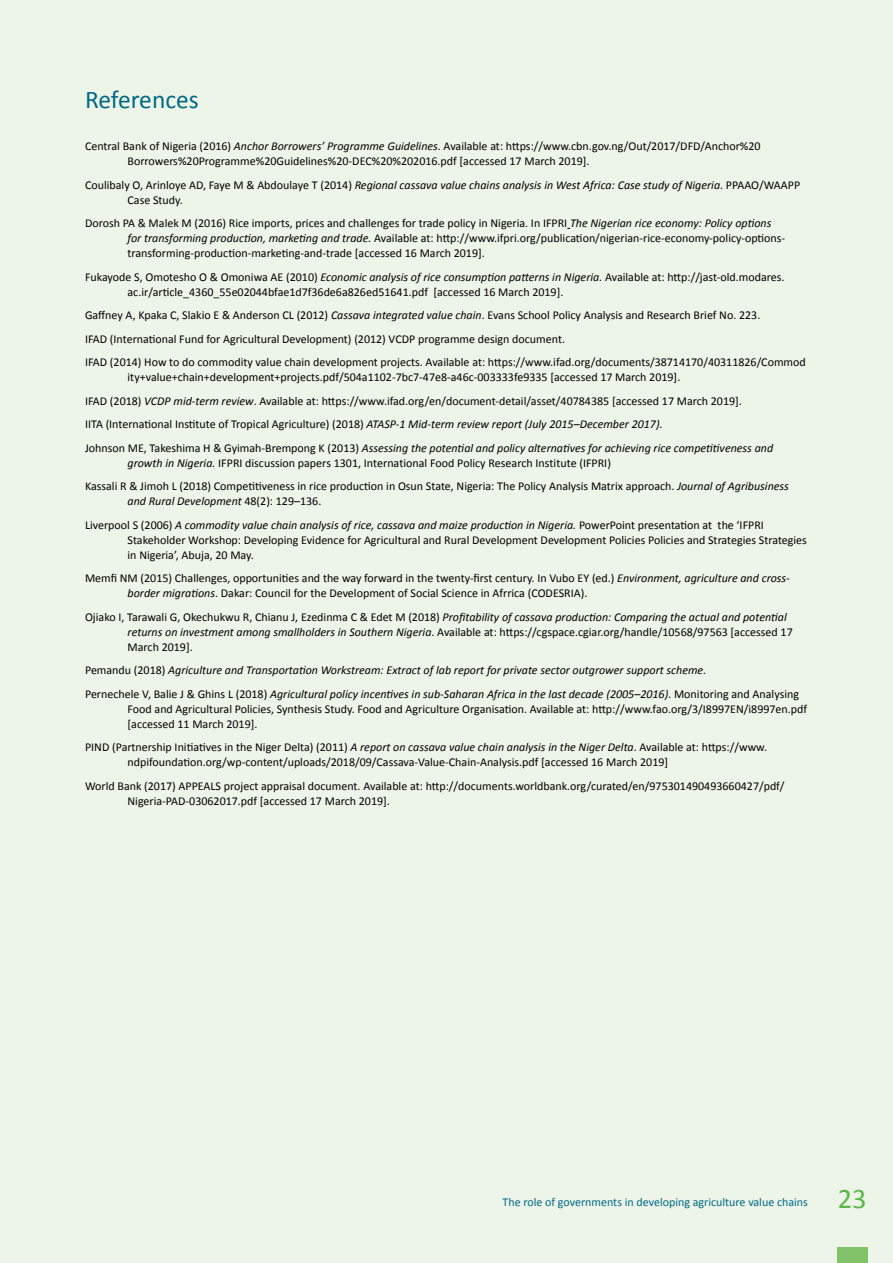
<style>
.page{position:relative;width:893px;height:1263px;background:#ecf5e8}
.page>*{position:absolute;margin:0;border:0;box-sizing:border-box;transform-origin:0 0}
.t1{font:28.5px "Calibri";color:#5cb849}
.Body_Text_-_Left{font:25.5px "Calibri";color:#006886}
.EndNote_Bibliography{font:12px/15px "Calibri";color:#000}
.EndNote_Bibliography-2{font:italic 12px "Calibri";color:#000}
.t2{font:12px "Calibri";color:#006886}
.s1{font-style:italic}
.s2{font-style:normal}
</style>
<div class="page">
<div style="left:837px;top:1247px;width:31px;height:16px;background:#80c369"></div>
<p class="Body_Text_-_Left" style="left:85px;top:83px;width:115px">References</p>
<p class="EndNote_Bibliography" style="left:128px;top:139px;width:635px;text-indent:-43px">Central Bank of Nigeria (2016) <span class="s1">Anchor Borrowers’ Programme Guidelines</span>. Available at: https://www.cbn.gov.ng/Out/2017/DFD/Anchor%20<br>Borrowers%20Programme%20Guidelines%20-DEC%20%202016.pdf [accessed 17 March 2019].</p>
<p class="EndNote_Bibliography" style="left:128px;top:177px;width:674px;text-indent:-43px">Coulibaly O, Arinloye AD, Faye M &amp; Abdoulaye T (2014) <span class="s1">Regional cassava value chains analysis in West Africa: Case study of Nigeria</span>. PPAAO/WAAPP<br>Case Study.</p>
<p class="EndNote_Bibliography" style="left:128px;top:216px;width:659px;text-indent:-43px">Dorosh PA &amp; Malek M (2016) Rice imports, prices and challenges for trade policy in Nigeria. In IFPRI <span class="s1">The Nigerian rice economy: Policy options for transforming production, marketing and trade.</span> Available at: http://www.ifpri.org/publication/nigerian-rice-economy-policy-options&shy;transforming-production-marketing-and-trade [accessed 16 March 2019].</p>
<p class="EndNote_Bibliography" style="left:128px;top:269px;width:658px;text-indent:-43px">Fukayode S, Omotesho O &amp; Omoniwa AE (2010) <span class="s1">Economic analysis of rice consumption patterns in Nigeria.</span> Available at: http://jast-old.modares. ac.ir/article_4360_55e02044bfae1d7f36de6a826ed51641.pdf [accessed 16 March 2019].</p>
<p class="EndNote_Bibliography" style="left:85px;top:308px;width:677px">Gaffney A, Kpaka C, Slakio E &amp; Anderson CL (2012) <span class="s1">Cassava integrated value chain</span>. Evans School Policy Analysis and Research Brief No. 223.</p>
<p class="EndNote_Bibliography" style="left:85px;top:331px;width:481px">IFAD (International Fund for Agricultural Development) (2012) VCDP programme design document.</p>
<p class="EndNote_Bibliography" style="left:128px;top:355px;width:680px;text-indent:-43px">IFAD (2014) How to do commodity value chain development projects. Available at: https://www.ifad.org/documents/38714170/40311826/Commod ity+value+chain+development+projects.pdf/504a1102-7bc7-47e8-a46c-003333fe9335 [accessed 17 March 2019].</p>
<p class="EndNote_Bibliography" style="left:85px;top:393px;width:658px">IFAD (2018) <span class="s1">VCDP mid-term review</span>. Available at: https://www.ifad.org/en/document-detail/asset/40784385 [accessed 17 March 2019].</p>
<p class="EndNote_Bibliography" style="left:85px;top:417px;width:579px">IITA (International Institute of Tropical Agriculture) (2018) <span class="s1">ATASP-1 Mid-term review report (July 2015–December 2017)</span>.</p>
<p class="EndNote_Bibliography" style="left:128px;top:440px;width:647px;text-indent:-43px">Johnson ME, Takeshima H &amp; Gyimah-Brempong K (2013) <span class="s1">Assessing the potential and policy alternatives for achieving rice competitiveness and growth in Nigeria.</span> IFPRI discussion papers 1301, International Food Policy Research Institute (IFPRI)</p>
<p class="EndNote_Bibliography" style="left:128px;top:479px;width:663px;text-indent:-43px">Kassali R &amp; Jimoh L (2018) Competitiveness in rice production in Osun State, Nigeria: The Policy Analysis Matrix approach. <span class="s1">Journal of Agribusiness and Rural Development</span> 48(2): 129–136.</p>
<p class="EndNote_Bibliography" style="left:128px;top:517px;width:681px;text-indent:-43px">Liverpool S (2006) <span class="s1">A commodity value chain analysis of rice, cassava and maize production in Nigeria.</span> PowerPoint presentation at the ‘IFPRI<br>Stakeholder Workshop: Developing Evidence for Agricultural and Rural Development Development Policies Policies and Strategies Strategies in Nigeria’, Abuja, 20 May.</p>
<p class="EndNote_Bibliography" style="left:128px;top:571px;width:664px;text-indent:-43px">Memfi NM (2015) Challenges, opportunities and the way forward in the twenty-first century. In Vubo EY (ed.) <span class="s1">Environment, agriculture and cross&shy;border migrations</span>. Dakar: Council for the Development of Social Science in Afrrica (CODESRIA).</p>
<p class="EndNote_Bibliography" style="left:128px;top:609px;width:667px;text-indent:-43px">Ojiako I, Tarawali G, Okechukwu R, Chianu J, Ezedinma C &amp; Edet M (2018) <span class="s1">Profitability of cassava production: Comparing the actual and potential returns on investment among smallholders in Southern Nigeria</span>. Available at: https://cgspace.cgiar.org/handle/10568/97563 [accessed 17<br>March 2019].</p>
<p class="EndNote_Bibliography-2" style="left:85px;top:662px;width:623px"><span class="s2">Pemandu (2018)</span> Agriculture and Transportation Workstream: Extract of lab report for private sector outgrower support scheme.</p>
<p class="EndNote_Bibliography" style="left:128px;top:686px;width:681px;text-indent:-43px">Pernechele V, Balie J &amp; Ghins L (2018) <span class="s1">Agricultural policy incentives in sub-Saharan Africa in the last decade (2005–2016)</span>. Monitoring and Analysing<br>Food and Agricultural Policies, Synthesis Study. Food and Agriculture Organisation. Available at: http://www.fao.org/3/I8997EN/i8997en.pdf [accessed 11 March 2019].</p>
<p class="EndNote_Bibliography" style="left:128px;top:740px;width:641px;text-indent:-43px">PIND (Partnership Initiatives in the Niger Delta) (2011) <span class="s1">A report on cassava value chain analysis in the Niger Delta</span>. Available at: https://www. ndpifoundation.org/wp-content/uploads/2018/09/Cassava-Value-Chain-Analysis.pdf [accessed 16 March 2019]</p>
<p class="EndNote_Bibliography" style="left:128px;top:778px;width:658px;text-indent:-43px">World Bank (2017) APPEALS project appraisal document. Available at: http://documents.worldbank.org/curated/en/975301490493660427/pdf/<br>Nigeria-PAD-03062017.pdf [accessed 17 March 2019].</p>
<p class="t2" style="left:503px;top:1194px;width:307px">The role of governments in developing agriculture value chains</p>
<h1 class="t1" style="left:838px;top:1180px;width:30px">23</h1>
</div>
